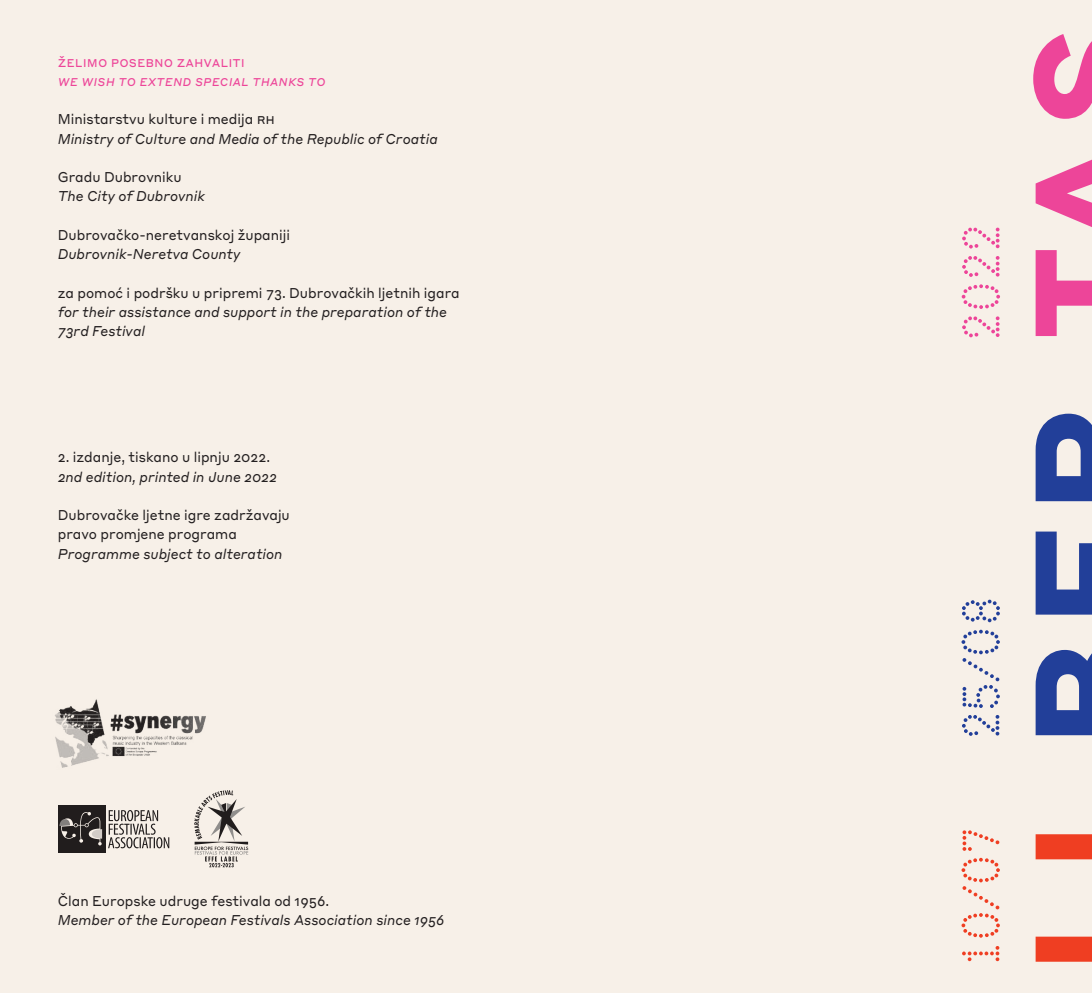
<style>
.page{position:relative;width:1092px;height:993px;background:#fff}
.page>*{position:absolute;margin:0;border:0;box-sizing:border-box;transform-origin:0 0}
.t1{font:700 53.2px "Beretta Sans Trial";color:#223f99}
.t2{font:700 53.2px "Beretta Sans Trial";color:#ef3e22}
.t3{font:700 53.2px "Beretta Sans Trial";color:#ed4599}
.t4{font:italic 14px/19.2px "Styrene A";color:#231f20;scale:.92 1}
.t5{font:14px/19.2px "Styrene A";color:#231f20;scale:.92 1}
.t6{font:italic 14px "Styrene A";color:#ed4599;scale:.92 1}
.t7{font:14px "Styrene A";color:#ed4599;scale:.92 1}
</style>
<div class="page">
<div style="left:0;top:0;width:1091px;height:992px;background:#f7f0e8"></div>
<svg style="left:962px;top:658px;width:37px;height:23px"></svg>
<svg style="left:962px;top:886px;width:37px;height:23px"></svg>
<svg style="left:1033px;top:34px;width:58px;height:302px"></svg>
<svg style="left:1035px;top:413px;width:56px;height:322px"></svg>
<svg style="left:1035px;top:834px;width:56px;height:127px"></svg>
<div style="left:58px;top:804px;width:48px;height:48px;background:#231f20"></div>
<svg style="left:108px;top:810px;width:61px;height:38px"></svg>
<svg style="left:59px;top:812px;width:43px;height:33px"></svg>
<svg style="left:194px;top:790px;width:54px;height:77px"></svg>
<img style="left:55px;top:699px;width:151px;height:69px">
<p class="t7" style="left:58px;top:50px;width:205px">Želimo posebno zahvaliti</p>
<p class="t6" style="left:58px;top:69px;width:293px">We wish to extend special thanks to</p>
<p class="t5" style="left:58px;top:108px;width:234px">Ministarstvu kulture i medija RH</p>
<p class="t4" style="left:58px;top:128px;width:414px">Ministry of Culture and Media of the Republic of Croatia</p>
<p class="t5" style="left:58px;top:166px;width:136px">Gradu Dubrovniku</p>
<p class="t4" style="left:58px;top:185px;width:162px">The City of Dubrovnik</p>
<p class="t5" style="left:58px;top:224px;width:254px">Dubrovačko-neretvanskoj županiji</p>
<p class="t4" style="left:58px;top:243px;width:200px">Dubrovnik-Neretva County</p>
<p class="t5" style="left:58px;top:282px;width:438px">za pomoć i podršku u pripremi 73. Dubrovačkih ljetnih igara</p>
<p class="t4" style="left:58px;top:301px;width:424px">for their assistance and support in the preparation of the<br>73rd Festival</p>
<p class="t5" style="left:58px;top:446px;width:232px">2. izdanje, tiskano u lipnju 2022.</p>
<p class="t4" style="left:58px;top:465px;width:240px">2nd edition, printed in June 2022</p>
<p class="t5" style="left:58px;top:504px;width:254px">Dubrovačke ljetne igre zadržavaju pravo promjene programa</p>
<p class="t4" style="left:58px;top:542px;width:246px">Programme subject to alteration</p>
<p class="t5" style="left:58px;top:889px;width:296px">Član Europske udruge festivala od 1956.</p>
<p class="t4" style="left:58px;top:908px;width:422px">Member of the European Festivals Association since 1956</p>
<h1 class="t3" style="left:951px;top:341px;width:119px;rotate:-90deg">2022</h1>
<h1 class="t1" style="left:951px;top:739px;width:145px;rotate:-90deg">25 08</h1>
<h1 class="t2" style="left:951px;top:965px;width:141px;rotate:-90deg">10 07</h1>
</div>
